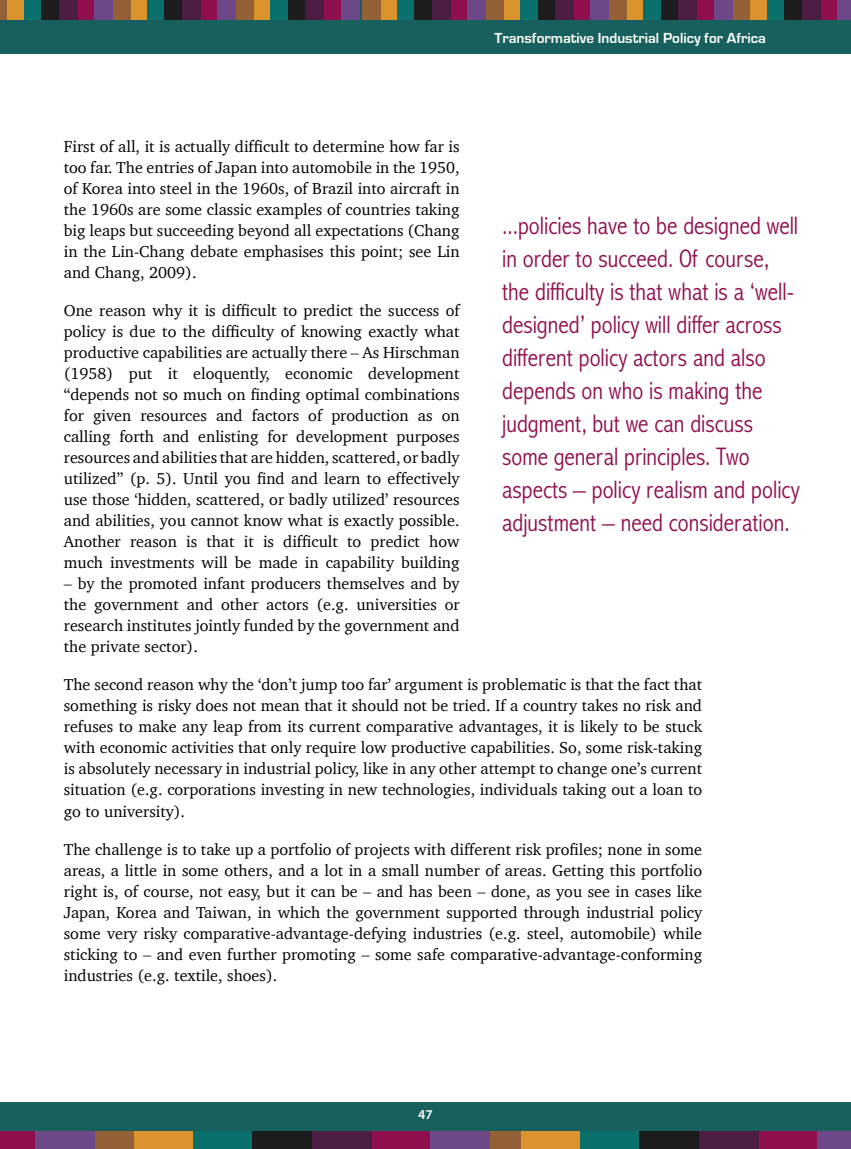
<style>
.page{position:relative;width:851px;height:1149px;background:#fff}
.page>*{position:absolute;margin:0;border:0;box-sizing:border-box;transform-origin:0 0}
.t1{font:300 condensed 25.5px/33px "Abadi MT Pro";color:#90104e}
.t2{font:16.2px/21px "Charter";color:#000;text-align:justify}
.t3{font:700 15px "Eurostile";color:#fff}
.t4{font:600 13.5px "Myriad Pro";color:#fff}
</style>
<div class="page">
<div style="left:0;top:0;width:850px;height:54px;background:#17605e"></div>
<div style="left:749px;top:0;width:18px;height:20px;background:#da932d"></div>
<div style="left:731px;top:0;width:19px;height:20px;background:#936037"></div>
<div style="left:819px;top:0;width:19px;height:20px;background:#90104e"></div>
<div style="left:766px;top:0;width:19px;height:20px;background:#09706c"></div>
<div style="left:784px;top:0;width:18px;height:20px;background:#1d1d1d"></div>
<div style="left:801px;top:0;width:19px;height:20px;background:#4d1e44"></div>
<div style="left:836px;top:0;width:14px;height:20px;background:#6c4888"></div>
<div style="left:625px;top:0;width:19px;height:20px;background:#da932d"></div>
<div style="left:608px;top:0;width:18px;height:20px;background:#936037"></div>
<div style="left:696px;top:0;width:18px;height:20px;background:#90104e"></div>
<div style="left:643px;top:0;width:19px;height:20px;background:#09706c"></div>
<div style="left:661px;top:0;width:18px;height:20px;background:#1d1d1d"></div>
<div style="left:678px;top:0;width:19px;height:20px;background:#4d1e44"></div>
<div style="left:713px;top:0;width:19px;height:20px;background:#6c4888"></div>
<div style="left:502px;top:0;width:19px;height:20px;background:#da932d"></div>
<div style="left:485px;top:0;width:18px;height:20px;background:#936037"></div>
<div style="left:573px;top:0;width:18px;height:20px;background:#90104e"></div>
<div style="left:520px;top:0;width:18px;height:20px;background:#09706c"></div>
<div style="left:537px;top:0;width:19px;height:20px;background:#1d1d1d"></div>
<div style="left:555px;top:0;width:19px;height:20px;background:#4d1e44"></div>
<div style="left:590px;top:0;width:19px;height:20px;background:#6c4888"></div>
<div style="left:379px;top:0;width:19px;height:20px;background:#da932d"></div>
<div style="left:362px;top:0;width:18px;height:20px;background:#936037"></div>
<div style="left:450px;top:0;width:18px;height:20px;background:#90104e"></div>
<div style="left:397px;top:0;width:18px;height:20px;background:#09706c"></div>
<div style="left:414px;top:0;width:19px;height:20px;background:#1d1d1d"></div>
<div style="left:432px;top:0;width:18px;height:20px;background:#4d1e44"></div>
<div style="left:467px;top:0;width:19px;height:20px;background:#6c4888"></div>
<div style="left:253px;top:0;width:18px;height:20px;background:#da932d"></div>
<div style="left:235px;top:0;width:18px;height:20px;background:#936037"></div>
<div style="left:323px;top:0;width:18px;height:20px;background:#90104e"></div>
<div style="left:270px;top:0;width:19px;height:20px;background:#09706c"></div>
<div style="left:288px;top:0;width:18px;height:20px;background:#1d1d1d"></div>
<div style="left:305px;top:0;width:19px;height:20px;background:#4d1e44"></div>
<div style="left:341px;top:0;width:18px;height:20px;background:#6c4888"></div>
<div style="left:129px;top:0;width:19px;height:20px;background:#da932d"></div>
<div style="left:112px;top:0;width:18px;height:20px;background:#936037"></div>
<div style="left:200px;top:0;width:18px;height:20px;background:#90104e"></div>
<div style="left:147px;top:0;width:18px;height:20px;background:#09706c"></div>
<div style="left:165px;top:0;width:18px;height:20px;background:#1d1d1d"></div>
<div style="left:182px;top:0;width:19px;height:20px;background:#4d1e44"></div>
<div style="left:217px;top:0;width:19px;height:20px;background:#6c4888"></div>
<div style="left:6px;top:0;width:19px;height:20px;background:#da932d"></div>
<div style="left:0;top:0;width:7px;height:20px;background:#936037"></div>
<div style="left:77px;top:0;width:18px;height:20px;background:#90104e"></div>
<div style="left:24px;top:0;width:18px;height:20px;background:#09706c"></div>
<div style="left:41px;top:0;width:19px;height:20px;background:#1d1d1d"></div>
<div style="left:59px;top:0;width:19px;height:20px;background:#4d1e44"></div>
<div style="left:94px;top:0;width:19px;height:20px;background:#6c4888"></div>
<div style="left:0;top:1101px;width:850px;height:47px;background:#17605e"></div>
<div style="left:520px;top:1131px;width:60px;height:17px;background:#da932d"></div>
<div style="left:461px;top:1131px;width:59px;height:17px;background:#936037"></div>
<div style="left:758px;top:1131px;width:59px;height:17px;background:#90104e"></div>
<div style="left:580px;top:1131px;width:59px;height:17px;background:#09706c"></div>
<div style="left:639px;top:1131px;width:59px;height:17px;background:#1d1d1d"></div>
<div style="left:699px;top:1131px;width:59px;height:17px;background:#4d1e44"></div>
<div style="left:817px;top:1131px;width:33px;height:17px;background:#6c4888"></div>
<div style="left:134px;top:1131px;width:59px;height:17px;background:#da932d"></div>
<div style="left:74px;top:1131px;width:60px;height:17px;background:#936037"></div>
<div style="left:371px;top:1131px;width:59px;height:17px;background:#90104e"></div>
<div style="left:193px;top:1131px;width:60px;height:17px;background:#09706c"></div>
<div style="left:253px;top:1131px;width:59px;height:17px;background:#1d1d1d"></div>
<div style="left:312px;top:1131px;width:59px;height:17px;background:#4d1e44"></div>
<div style="left:430px;top:1131px;width:59px;height:17px;background:#6c4888"></div>
<div style="left:0;top:1131px;width:35px;height:17px;background:#90104e"></div>
<div style="left:35px;top:1131px;width:59px;height:17px;background:#6c4888"></div>
<p class="t3" style="left:494px;top:30px;width:273px">Transformative Industrial Policy for Africa</p>
<p class="t2" style="left:64px;top:136px;width:397px">First of all, it is actually difficult to determine how far is too far. The entries of Japan into automobile in the 1950, of Korea into steel in the 1960s, of Brazil into aircraft in the 1960s are some classic examples of countries taking big leaps but succeeding beyond all expectations (Chang in the Lin-Chang debate emphasises this point; see Lin and Chang, 2009).</p>
<p class="t2" style="left:64px;top:300px;width:397px">One reason why it is difficult to predict the success of policy is due to the difficulty of knowing exactly what productive capabilities are actually there – As Hirschman (1958) put it eloquently, economic development “depends not so much on finding optimal combinations for given resources and factors of production as on calling forth and enlisting for development purposes resources and abilities that are hidden, scattered, or badly utilized” (p. 5). Until you find and learn to effectively use those ‘hidden, scattered, or badly utilized’ resources and abilities, you cannot know what is exactly possible.<br>Another reason is that it is difficult to predict how much investments will be made in capability building</p>
<p class="t2" style="left:64px;top:573px;width:397px">– by the promoted infant producers themselves and by the government and other actors (e.g. universities or research institutes jointly funded by the government and the private sector).</p>
<p class="t2" style="left:64px;top:674px;width:639px">The second reason why the ‘don’t jump too far’ argument is problematic is that the fact that something is risky does not mean that it should not be tried. If a country takes no risk and refuses to make any leap from its current comparative advantages, it is likely to be stuck with economic activities that only require low productive capabilities. So, some risk-taking is absolutely necessary in industrial policy, like in any other attempt to change one’s current situation (e.g. corporations investing in new technologies, individuals taking out a loan to go to university).</p>
<p class="t2" style="left:64px;top:838px;width:639px">The challenge is to take up a portfolio of projects with different risk profiles; none in some areas, a little in some others, and a lot in a small number of areas. Getting this portfolio right is, of course, not easy, but it can be – and has been – done, as you see in cases like Japan, Korea and Taiwan, in which the government supported through industrial policy some very risky comparative-advantage-defying industries (e.g. steel, automobile) while sticking to – and even further promoting – some safe comparative-advantage-conforming industries (e.g. textile, shoes).</p>
<p class="t1" style="left:502px;top:209px;width:299px">...policies have to be designed well in order to succeed. Of course, the difficulty is that what is a ‘well&shy;designed’ policy will differ across different policy actors and also depends on who is making the judgment, but we can discuss some general principles. Two aspects – policy realism and policy adjustment – need consideration.</p>
<p class="t4" style="left:418px;top:1105px;width:16px">47</p>
</div>
